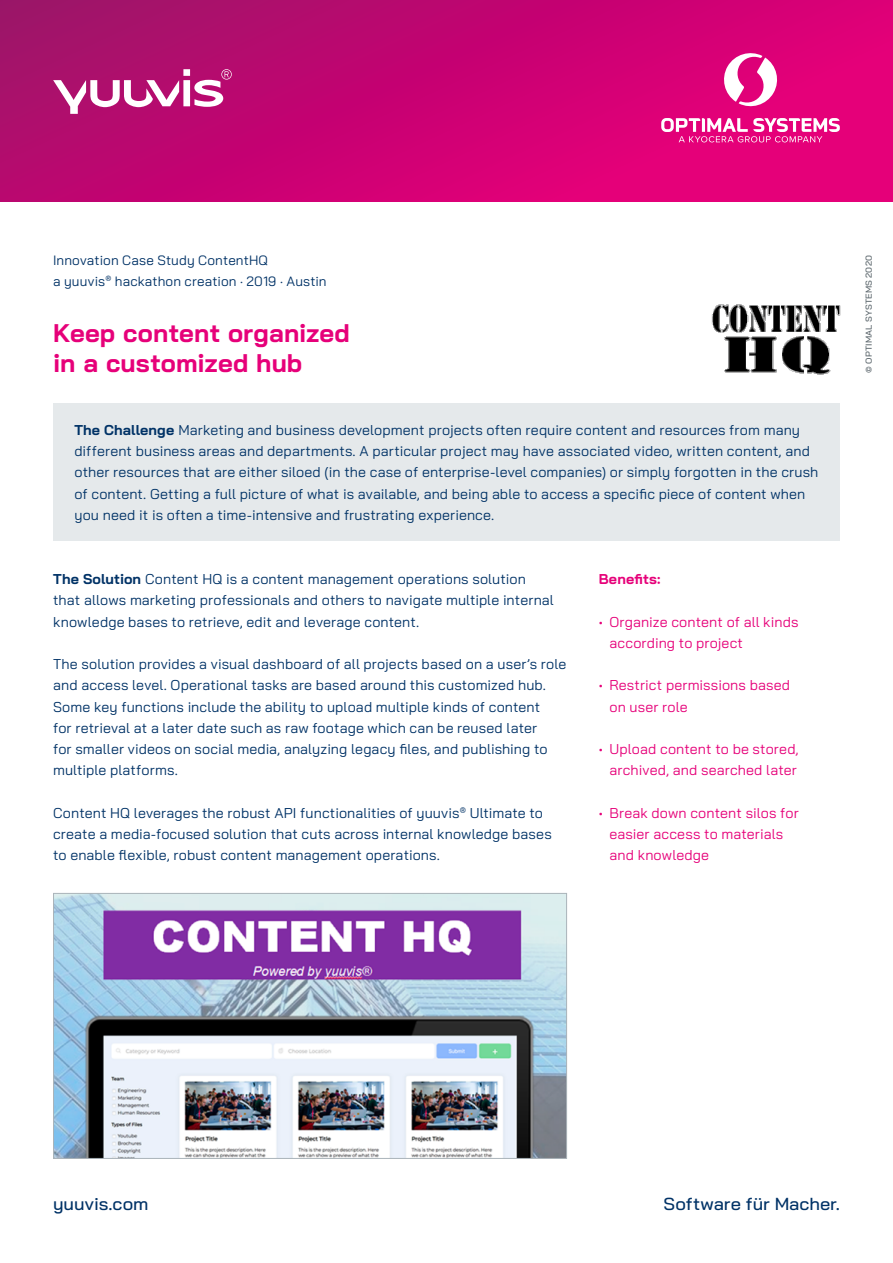
<style>
.page{position:relative;width:893px;height:1263px;background:#fff}
.page>*{position:absolute;margin:0;border:0;box-sizing:border-box;transform-origin:0 0}
.t1{font:700 25.5px/29.4px "Bai Jamjuree";letter-spacing:.005em;color:#e60079}
.t2{font:500 17.4px "Bai Jamjuree";color:#003266;scale:1.05 1}
.Fließtext{font:14.25px/21.3px "Bai Jamjuree";letter-spacing:.01em;color:#003266}
.Fließtext-2{font:14.25px/21.3px "Bai Jamjuree";letter-spacing:.01em;color:#e60079}
.Fließtext-3{font:700 14.25px "Bai Jamjuree";letter-spacing:.01em;color:#e60079}
.t3{font:13.5px "Bai Jamjuree";letter-spacing:.01em;color:#003266}
.t4{font:500 8.7px "Bai Jamjuree";letter-spacing:.02em;color:#586369;scale:1.05 1}
.s1{font-weight:700}
</style>
<div class="page">
<div style="left:53px;top:404px;width:787px;height:137px;background:#e5e9eb"></div>
<img style="left:666px;top:304px;width:175px;height:100px">
<img style="left:55px;top:895px;width:510px;height:262px">
<div style="left:53px;top:893px;width:514px;height:266px;border:1px solid #abb4ba"></div>
<svg style="left:0;top:0;width:893px;height:202px;background:#c90372"></svg>
<svg style="left:53px;top:69px;width:179px;height:45px"></svg>
<svg style="left:720px;top:50px;width:60px;height:60px"></svg>
<svg style="left:661px;top:118px;width:179px;height:24px"></svg>
<p class="t3" style="left:53px;top:248px;width:216px">Innovation Case Study ContentHQ</p>
<p class="t3" style="left:53px;top:270px;width:275px">a yuuvis<sup>®</sup> hackathon creation · 2019 · Austin</p>
<p class="t1" style="left:53px;top:319px;width:298px">Keep content organized in a customized hub</p>
<p class="Fließtext" style="left:74px;top:419px;width:745px"><span class="s1">The Challenge</span> Marketing and business development projects often require content and resources from many different business areas and departments. A particular project may have associated video, written content, and other resources that are either siloed (in the case of enterprise-level companies) or simply forgotten in the crush of content. Getting a full picture of what is available, and being able to access a specific piece of content when you need it is often a time-intensive and frustrating experience.</p>
<p class="Fließtext" style="left:53px;top:568px;width:502px"><span class="s1">The Solution</span> Content HQ is a content management operations solution that allows marketing professionals and others to navigate multiple internal knowledge bases to retrieve, edit and leverage content.</p>
<p class="Fließtext" style="left:53px;top:653px;width:515px">The solution provides a visual dashboard of all projects based on a user’s role and access level. Operational tasks are based around this customized hub.<br>Some key functions include the ability to upload multiple kinds of content<br>for retrieval at a later date such as raw footage which can be reused later<br>for smaller videos on social media, analyzing legacy files, and publishing to multiple platforms.</p>
<p class="Fließtext" style="left:53px;top:802px;width:500px">Content HQ leverages the robust API functionalities of yuuvis<sup>®</sup> Ultimate to create a media-focused solution that cuts across internal knowledge bases to enable flexible, robust content management operations.</p>
<p class="Fließtext-3" style="left:599px;top:571px;width:63px">Benefits:</p>
<p class="Fließtext-2" style="left:609px;top:611px;width:190px;text-indent:-11px">• Organize content of all kinds according to project</p>
<p class="Fließtext-2" style="left:609px;top:675px;width:182px;text-indent:-11px">• Restrict permissions based on user role</p>
<p class="Fließtext-2" style="left:599px;top:738px;width:201px;text-align:right">• Upload content to be stored, archived, and searched later</p>
<p class="Fließtext-2" style="left:609px;top:802px;width:191px;text-indent:-11px">• Break down content silos for easier access to materials and knowledge</p>
<p class="t4" style="left:864px;top:373px;width:114px;rotate:-90deg">© OPTIMAL SYSTEMS 2020</p>
<p class="t2" style="left:53px;top:1194px;width:92px">yuuvis.com</p>
<p class="t2" style="left:664px;top:1194px;width:169px">Software für Macher.</p>
</div>
